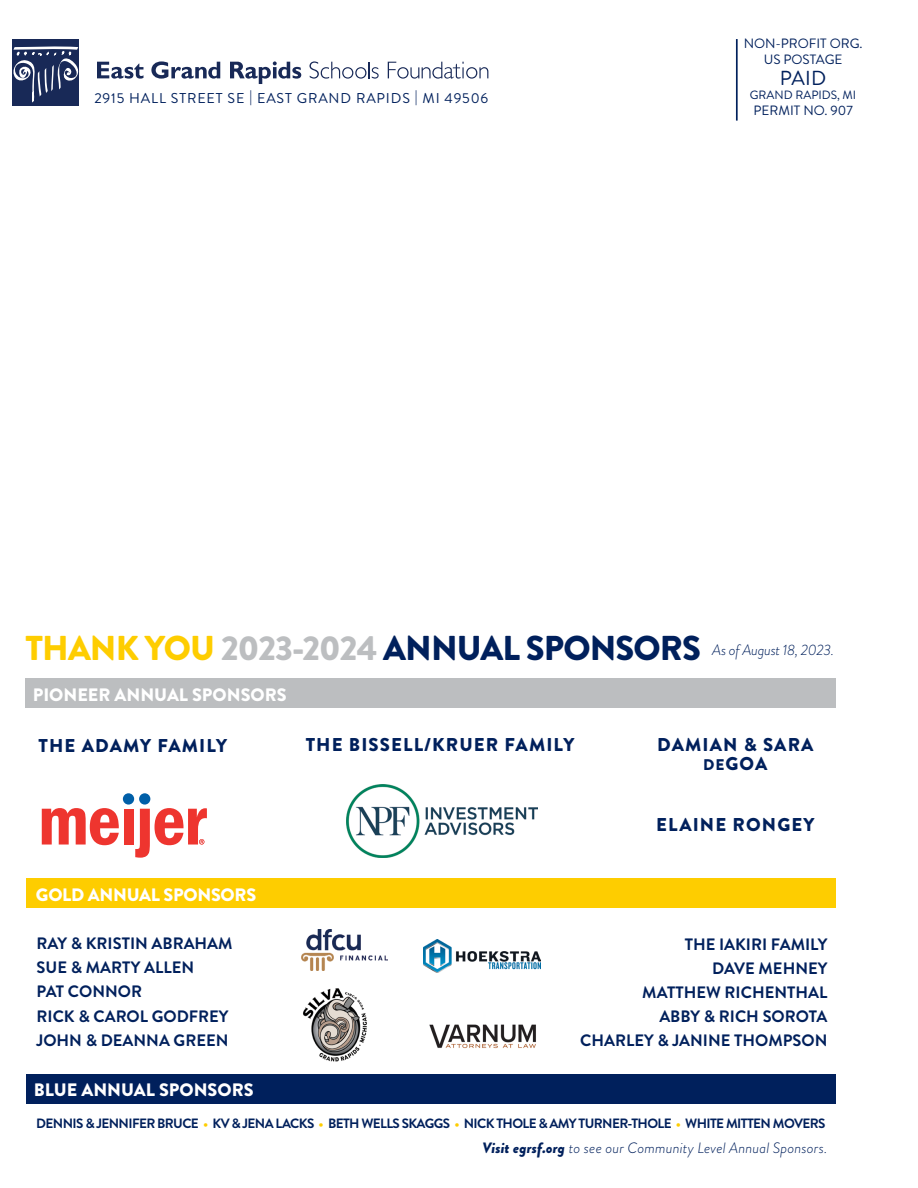
<style>
.page{position:relative;width:918px;height:1188px;background:#fff}
.page>*{position:absolute;margin:0;border:0;box-sizing:border-box;transform-origin:0 0}
.t1{font:900 34.5px "Brandon Grotesque";letter-spacing:-.025em;color:#00205c}
.t2{font:20.25px "Brandon Grotesque";color:#00205c}
.t3{font:900 18.6px/18.6px "Brandon Grotesque";letter-spacing:.06em;color:#00205c;text-align:center}
.t4{font:900 18px "Brandon Grotesque";color:#fff}
.t5{font:700 16.5px/24px "Brandon Grotesque";color:#00205c}
.t6{font:italic 300 15px "Brandon Grotesque";letter-spacing:.01em;color:#00205c}
.t7{font:italic 300 15px "Brandon Grotesque";letter-spacing:-.02em;color:#00205c}
.t8{font:14.25px "Brandon Grotesque";letter-spacing:.06em;color:#00205c}
.t9{font:700 13.5px "Brandon Grotesque";letter-spacing:-.045em;color:#00205c}
.t10{font:13.5px/16.2px "Brandon Grotesque";color:#00205c;text-align:center}
.t11{font:12px "Brandon Grotesque";color:#00205c}
.s1{color:#fecd00}
.s2{color:#bcbec0}
.s3{font-size:15.45px}
.s4{font-weight:900}
</style>
<div class="page">
<div style="left:26px;top:878px;width:810px;height:30px;background:#fecd00"></div>
<div style="left:25px;top:678px;width:811px;height:30px;background:#bcbec0"></div>
<svg style="left:97px;top:62px;width:46px;height:17px"></svg>
<svg style="left:151px;top:61px;width:69px;height:18px"></svg>
<svg style="left:230px;top:61px;width:71px;height:23px"></svg>
<svg style="left:309px;top:61px;width:70px;height:18px"></svg>
<svg style="left:388px;top:62px;width:100px;height:17px"></svg>
<hr style="left:736px;top:39px;width:2px;height:82px;background:#00205c">
<div style="left:12px;top:39px;width:67px;height:67px;background:#182957"></div>
<svg style="left:13px;top:46px;width:66px;height:57px"></svg>
<svg style="left:42px;top:808px;width:77px;height:37px"></svg>
<div style="left:124px;top:809px;width:10px;height:36px;background:#ee352f"></div>
<div style="left:123px;top:793px;width:11px;height:12px;background:#005fa8;border-radius:50%"></div>
<div style="left:139px;top:793px;width:11px;height:12px;background:#005fa8;border-radius:50%"></div>
<svg style="left:135px;top:808px;width:72px;height:50px"></svg>
<img style="left:347px;top:785px;width:191px;height:73px">
<img style="left:302px;top:929px;width:85px;height:41px">
<div style="left:26px;top:1074px;width:810px;height:30px;background:#00205c"></div>
<img style="left:429px;top:1024px;width:107px;height:25px">
<img style="left:424px;top:939px;width:117px;height:34px">
<img style="left:303px;top:988px;width:64px;height:74px">
<p class="t8" style="left:94px;top:88px;width:395px">2915 HALL STREET SE | EAST GRAND RAPIDS | MI 49506</p>
<p class="t10" style="left:744px;top:36px;width:120px">NON-PROFIT ORG.<br>US POSTAGE</p>
<p class="t2" style="left:780px;top:64px;width:48px">PAID</p>
<p class="t11" style="left:750px;top:87px;width:108px">GRAND RAPIDS, MI</p>
<p class="t10" style="left:753px;top:103px;width:101px">PERMIT NO. 907</p>
<h1 class="t1" style="left:26px;top:624px;width:677px"><span class="s1">THANK YOU</span> <span class="s2">2023-2024</span> ANNUAL SPONSORS</h1>
<p class="t7" style="left:712px;top:640px;width:123px">As of August 18, 2023.</p>
<p class="t4" style="left:33px;top:682px;width:255px">PIONEER ANNUAL SPONSORS</p>
<p class="t3" style="left:38px;top:737px;width:190px">THE ADAMY FAMILY</p>
<p class="t3" style="left:306px;top:736px;width:270px">THE BISSELL/KRUER FAMILY</p>
<p class="t3" style="left:657px;top:736px;width:158px">DAMIAN &amp; SARA<br><span class="s3">DE</span>GOA</p>
<p class="t3" style="left:656px;top:815px;width:160px">ELAINE RONGEY</p>
<p class="t4" style="left:36px;top:882px;width:222px">GOLD ANNUAL SPONSORS</p>
<p class="t5" style="left:37px;top:932px;width:198px">RAY &amp; KRISTIN ABRAHAM<br>SUE &amp; MARTY ALLEN<br>PAT CONNOR<br>RICK &amp; CAROL GODFREY<br>JOHN &amp; DEANNA GREEN</p>
<p class="t4" style="left:34px;top:1077px;width:221px">BLUE ANNUAL SPONSORS</p>
<p class="t5" style="left:580px;top:932px;width:249px;text-align:right">THE IAKIRI FAMILY<br>DAVE MEHNEY<br>MATTHEW RICHENTHAL<br>ABBY &amp; RICH SOROTA<br>CHARLEY &amp; JANINE THOMPSON</p>
<p class="t9" style="left:36px;top:1114px;width:791px">DENNIS &amp; JENNIFER BRUCE <span class="s1">•</span> KV &amp; JENA LACKS <span class="s1">•</span> BETH WELLS SKAGGS <span class="s1">•</span> NICK THOLE &amp; AMY TURNER-THOLE <span class="s1">•</span> WHITE MITTEN MOVERS</p>
<p class="t6" style="left:482px;top:1138px;width:347px"><span class="s4">Visit egrsf.org</span> to see our Community Level Annual Sponsors.</p>
</div>
